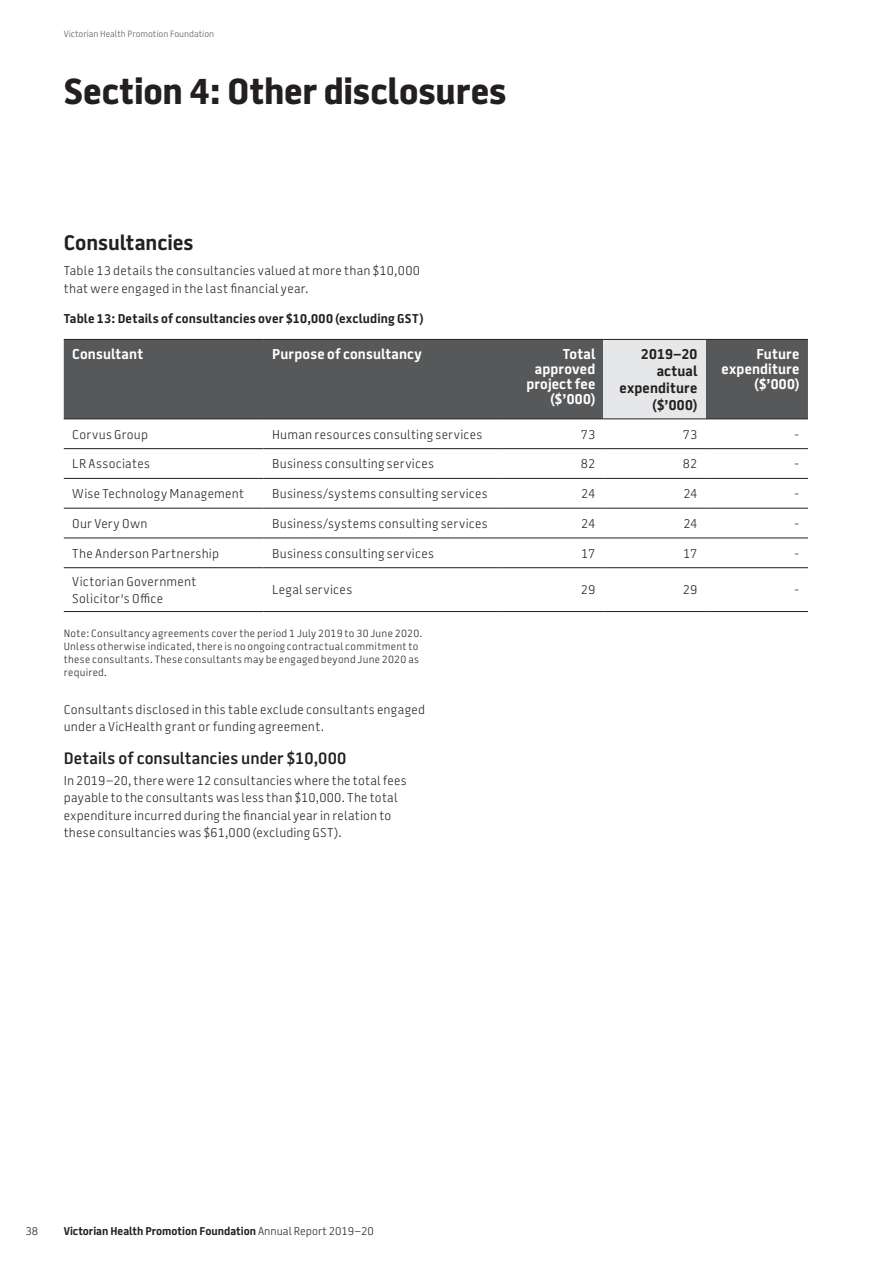
<style>
.page{position:relative;width:893px;height:1263px;background:#fff}
.page>*{position:absolute;margin:0;border:0;box-sizing:border-box;transform-origin:0 0}
.VCH15_Heading_01{font:800 36px "Battersea";letter-spacing:-.005em;color:#231f20}
.VCH15_Heading_02{font:700 21px "Battersea";color:#231f20}
.VCH15_Footnote{font:600 16.5px "Battersea";letter-spacing:.005em;color:#231f20}
.VCH15_Table_HEAD_B_R{font:700 14.25px/15px "Battersea";letter-spacing:.015em;color:#fff;text-align:right}
.VCH15_Table_HEAD_B{font:700 14.25px/17.2px "Battersea";letter-spacing:.015em;color:#231f20;text-align:right}
.VCH15_Body{font:300 12.75px/17.2px "Battersea";letter-spacing:.02em;color:#231f20}
.VCH15_Table_text{font:300 12.75px/17.2px "Battersea";letter-spacing:.02em;color:#231f20}
.VCH15_Table_Head{font:700 12.75px "Battersea";letter-spacing:.015em;color:#231f20}
.VCH15_Table_figures{font:300 12.75px "Battersea";letter-spacing:-.025em;color:#231f20}
.t1{font:700 11.25px "Battersea";color:#231f20}
.t2{font:300 11.25px "Battersea";color:#231f20}
.VCH15_Footnote-2{font:300 10.5px/12.8px "Battersea";letter-spacing:.03em;color:#231f20}
.t3{font:300 9px "Battersea";color:#57585a}
.s1{font-weight:300}
</style>
<div class="page">
<div style="left:64px;top:340px;width:744px;height:79px;background:#57585a"></div>
<div style="left:604px;top:339px;width:102px;height:80px;background:#e6e7e9"></div>
<hr style="left:64px;top:478px;width:200px;height:1px;background:#231f20">
<hr style="left:264px;top:478px;width:238px;height:1px;background:#231f20">
<hr style="left:502px;top:478px;width:102px;height:1px;background:#231f20">
<hr style="left:604px;top:478px;width:102px;height:1px;background:#231f20">
<hr style="left:706px;top:478px;width:102px;height:1px;background:#231f20">
<hr style="left:64px;top:508px;width:200px;height:1px;background:#231f20">
<hr style="left:264px;top:508px;width:238px;height:1px;background:#231f20">
<hr style="left:502px;top:508px;width:102px;height:1px;background:#231f20">
<hr style="left:604px;top:508px;width:102px;height:1px;background:#231f20">
<hr style="left:706px;top:508px;width:102px;height:1px;background:#231f20">
<hr style="left:64px;top:538px;width:200px;height:1px;background:#231f20">
<hr style="left:264px;top:538px;width:238px;height:1px;background:#231f20">
<hr style="left:502px;top:538px;width:102px;height:1px;background:#231f20">
<hr style="left:604px;top:538px;width:102px;height:1px;background:#231f20">
<hr style="left:706px;top:538px;width:102px;height:1px;background:#231f20">
<hr style="left:64px;top:567px;width:200px;height:1px;background:#231f20">
<hr style="left:264px;top:567px;width:238px;height:1px;background:#231f20">
<hr style="left:502px;top:567px;width:102px;height:1px;background:#231f20">
<hr style="left:604px;top:567px;width:102px;height:1px;background:#231f20">
<hr style="left:706px;top:567px;width:102px;height:1px;background:#231f20">
<hr style="left:64px;top:611px;width:200px;height:1px;background:#231f20">
<hr style="left:264px;top:611px;width:238px;height:1px;background:#231f20">
<hr style="left:502px;top:611px;width:102px;height:1px;background:#231f20">
<hr style="left:604px;top:611px;width:102px;height:1px;background:#231f20">
<hr style="left:706px;top:611px;width:102px;height:1px;background:#231f20">
<hr style="left:64px;top:339px;width:200px;height:1px;background:#231f20">
<hr style="left:264px;top:339px;width:238px;height:1px;background:#231f20">
<hr style="left:502px;top:339px;width:102px;height:1px;background:#231f20">
<hr style="left:604px;top:339px;width:102px;height:1px;background:#231f20">
<hr style="left:706px;top:339px;width:102px;height:1px;background:#231f20">
<hr style="left:64px;top:419px;width:200px;height:1px;background:#231f20">
<hr style="left:264px;top:419px;width:238px;height:1px;background:#231f20">
<hr style="left:502px;top:419px;width:102px;height:1px;background:#231f20">
<hr style="left:604px;top:419px;width:102px;height:1px;background:#231f20">
<hr style="left:706px;top:419px;width:102px;height:1px;background:#231f20">
<hr style="left:64px;top:448px;width:200px;height:1px;background:#231f20">
<hr style="left:264px;top:448px;width:238px;height:1px;background:#231f20">
<hr style="left:502px;top:448px;width:102px;height:1px;background:#231f20">
<hr style="left:604px;top:448px;width:102px;height:1px;background:#231f20">
<hr style="left:706px;top:448px;width:102px;height:1px;background:#231f20">
<p class="t3" style="left:64px;top:28px;width:152px">Victorian Health Promotion Foundation</p>
<p class="VCH15_Heading_01" style="left:64px;top:66px;width:444px">Section 4: Other disclosures</p>
<p class="VCH15_Heading_02" style="left:64px;top:228px;width:131px">Consultancies</p>
<p class="VCH15_Body" style="left:64px;top:263px;width:358px">Table 13 details the consultancies valued at more than $10,000 that were engaged in the last financial year.</p>
<p class="VCH15_Table_Head" style="left:64px;top:310px;width:361px">Table 13: Details of consultancies over $10,000 (excluding GST)</p>
<p class="VCH15_Table_HEAD_B_R" style="left:72px;top:347px;width:72px">Consultant</p>
<p class="VCH15_Table_HEAD_B_R" style="left:272px;top:347px;width:151px">Purpose of consultancy</p>
<p class="VCH15_Table_HEAD_B_R" style="left:526px;top:347px;width:70px">Total approved project fee ($’000)</p>
<p class="VCH15_Table_HEAD_B" style="left:619px;top:345px;width:79px">2019–20 actual expenditure ($’000)</p>
<p class="VCH15_Table_HEAD_B_R" style="left:721px;top:347px;width:79px">Future expenditure ($’000)</p>
<p class="VCH15_Table_text" style="left:72px;top:426px;width:77px">Corvus Group</p>
<p class="VCH15_Table_text" style="left:272px;top:426px;width:212px">Human resources consulting services</p>
<p class="VCH15_Table_text" style="left:581px;top:426px;width:16px">73</p>
<p class="VCH15_Table_text" style="left:683px;top:426px;width:16px">73</p>
<p class="VCH15_Table_text" style="left:794px;top:426px;width:7px">-</p>
<p class="VCH15_Table_text" style="left:72px;top:455px;width:79px">LR Associates</p>
<p class="VCH15_Table_text" style="left:272px;top:455px;width:163px">Business consulting services</p>
<p class="VCH15_Table_figures" style="left:581px;top:455px;width:16px">82</p>
<p class="VCH15_Table_figures" style="left:683px;top:455px;width:16px">82</p>
<p class="VCH15_Table_figures" style="left:794px;top:455px;width:7px">-</p>
<p class="VCH15_Table_text" style="left:72px;top:485px;width:173px">Wise Technology Management</p>
<p class="VCH15_Table_text" style="left:272px;top:485px;width:217px">Business/systems consulting services</p>
<p class="VCH15_Table_figures" style="left:581px;top:485px;width:16px">24</p>
<p class="VCH15_Table_figures" style="left:683px;top:485px;width:16px">24</p>
<p class="VCH15_Table_figures" style="left:794px;top:485px;width:7px">-</p>
<p class="VCH15_Table_text" style="left:72px;top:515px;width:77px">Our Very Own</p>
<p class="VCH15_Table_text" style="left:272px;top:515px;width:217px">Business/systems consulting services</p>
<p class="VCH15_Table_figures" style="left:581px;top:515px;width:16px">24</p>
<p class="VCH15_Table_figures" style="left:683px;top:515px;width:16px">24</p>
<p class="VCH15_Table_figures" style="left:794px;top:515px;width:7px">-</p>
<p class="VCH15_Table_text" style="left:72px;top:545px;width:148px">The Anderson Partnership</p>
<p class="VCH15_Table_text" style="left:272px;top:545px;width:163px">Business consulting services</p>
<p class="VCH15_Table_figures" style="left:581px;top:545px;width:16px">17</p>
<p class="VCH15_Table_figures" style="left:683px;top:545px;width:16px">17</p>
<p class="VCH15_Table_figures" style="left:794px;top:545px;width:7px">-</p>
<p class="VCH15_Table_text" style="left:72px;top:573px;width:126px">Victorian Government<br>Solicitor's Office</p>
<p class="VCH15_Table_text" style="left:272px;top:582px;width:82px">Legal services</p>
<p class="VCH15_Table_figures" style="left:581px;top:581px;width:16px">29</p>
<p class="VCH15_Table_figures" style="left:683px;top:581px;width:16px">29</p>
<p class="VCH15_Table_figures" style="left:794px;top:581px;width:7px">-</p>
<p class="VCH15_Footnote-2" style="left:64px;top:627px;width:360px">Note: Consultancy agreements cover the period 1 July 2019 to 30 June 2020.<br>Unless otherwise indicated, there is no ongoing contractual commitment to these consultants. These consultants may be engaged beyond June 2020 as required.</p>
<p class="VCH15_Body" style="left:64px;top:701px;width:363px">Consultants disclosed in this table exclude consultants engaged under a VicHealth grant or funding agreement.</p>
<p class="VCH15_Footnote" style="left:64px;top:746px;width:284px">Details of consultancies under $10,000</p>
<p class="VCH15_Body" style="left:64px;top:772px;width:344px">In 2019–20, there were 12 consultancies where the total fees payable to the consultants was less than $10,000. The total expenditure incurred during the financial year in relation to these consultancies was $61,000 (excluding GST).</p>
<p class="t2" style="left:26px;top:1224px;width:14px">38</p>
<p class="t1" style="left:64px;top:1223px;width:312px">Victorian Health Promotion Foundation <span class="s1">Annual Report 2019–20</span></p>
</div>
